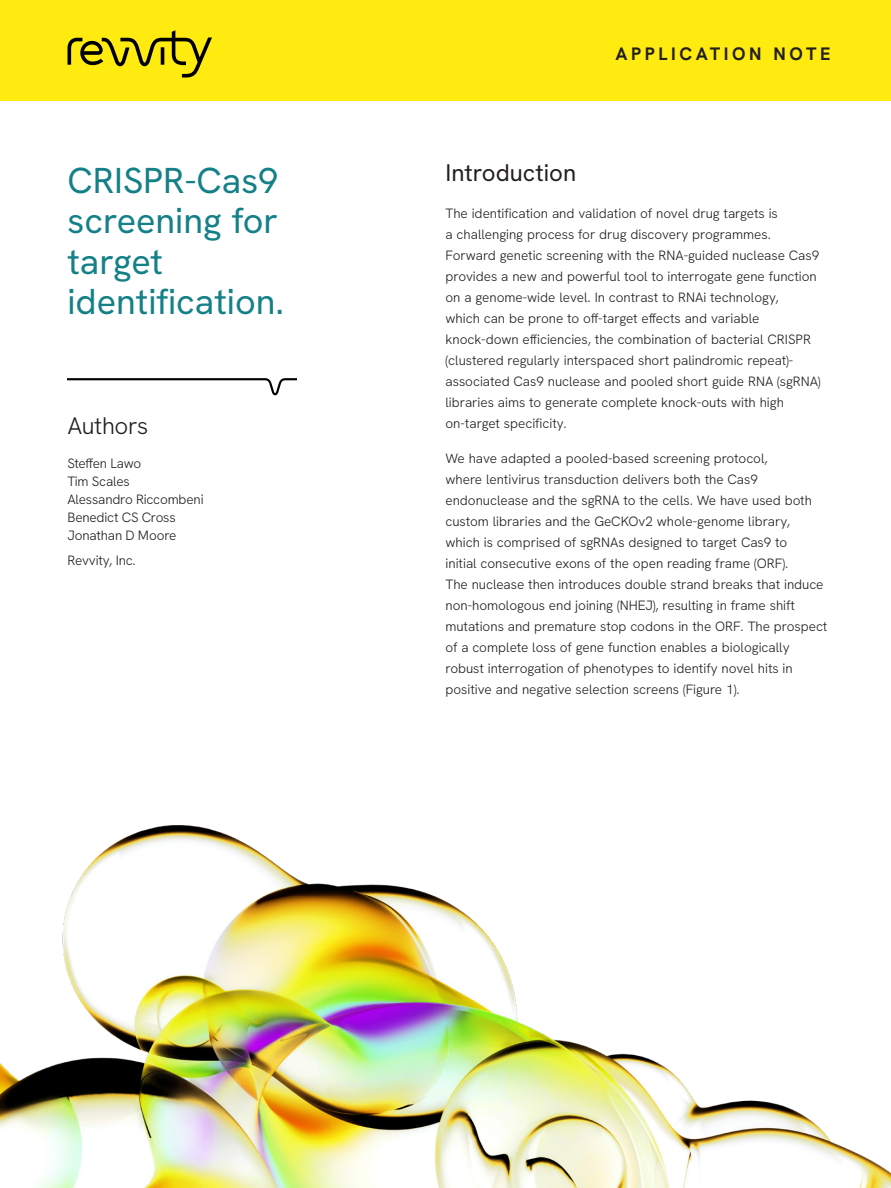
<style>
.page{position:relative;width:891px;height:1188px;background:#fff}
.page>*{position:absolute;margin:0;border:0;box-sizing:border-box;transform-origin:0 0}
.Intro_Head{font:36px/40.5px "Hanken Grotesk";color:#148087}
.Intro_subhead{font:24px "Hanken Grotesk";color:#231f20}
.Key_Author_HD{font:300 24px "Hanken Grotesk";letter-spacing:-.015em;color:#231f20}
.Band_Text{font:700 18px "Hanken Grotesk";letter-spacing:.2em;color:#231f20}
.Body_Copy{font:300 13.5px/21px "Hanken Grotesk";color:#231f20}
.Key_Discription_Author{font:300 13.5px/18px "Hanken Grotesk";letter-spacing:-.01em;color:#231f20}
</style>
<div class="page">
<div style="left:0;top:0;width:891px;height:101px;background:#ffeb0f"></div>
<svg style="left:68px;top:30px;width:144px;height:48px"></svg>
<img style="left:0;top:825px;width:891px;height:363px">
<svg style="left:68px;top:378px;width:229px;height:17px"></svg>
<p class="Intro_Head" style="left:68px;top:159px;width:218px">CRISPR-Cas9 screening for target identification.</p>
<p class="Key_Author_HD" style="left:68px;top:410px;width:82px">Authors</p>
<p class="Key_Discription_Author" style="left:68px;top:454px;width:138px">Steffen Lawo<br>Tim Scales<br>Alessandro Riccombeni<br>Benedict CS Cross<br>Jonathan D Moore</p>
<p class="Key_Discription_Author" style="left:68px;top:551px;width:70px">Revvity, Inc.</p>
<p class="Band_Text" style="left:615px;top:43px;width:217px">APPLICATION NOTE</p>
<p class="Intro_subhead" style="left:446px;top:157px;width:132px">Introduction</p>
<p class="Body_Copy" style="left:446px;top:203px;width:377px">The identification and validation of novel drug targets is<br>a challenging process for drug discovery programmes.<br>Forward genetic screening with the RNA-guided nuclease Cas9 provides a new and powerful tool to interrogate gene function on a genome-wide level. In contrast to RNAi technology,<br>which can be prone to off-target effects and variable knock-down efficiencies, the combination of bacterial CRISPR (clustered regularly interspaced short palindromic repeat)- associated Cas9 nuclease and pooled short guide RNA (sgRNA) libraries aims to generate complete knock-outs with high on-target specificity.</p>
<p class="Body_Copy" style="left:446px;top:447px;width:383px">We have adapted a pooled-based screening protocol,<br>where lentivirus transduction delivers both the Cas9 endonuclease and the sgRNA to the cells. We have used both custom libraries and the GeCKOv2 whole-genome library, which is comprised of sgRNAs designed to target Cas9 to<br>initial consecutive exons of the open reading frame (ORF).<br>The nuclease then introduces double strand breaks that induce non-homologous end joining (NHEJ), resulting in frame shift mutations and premature stop codons in the ORF. The prospect of a complete loss of gene function enables a biologically robust interrogation of phenotypes to identify novel hits in positive and negative selection screens (Figure 1).</p>
</div>
